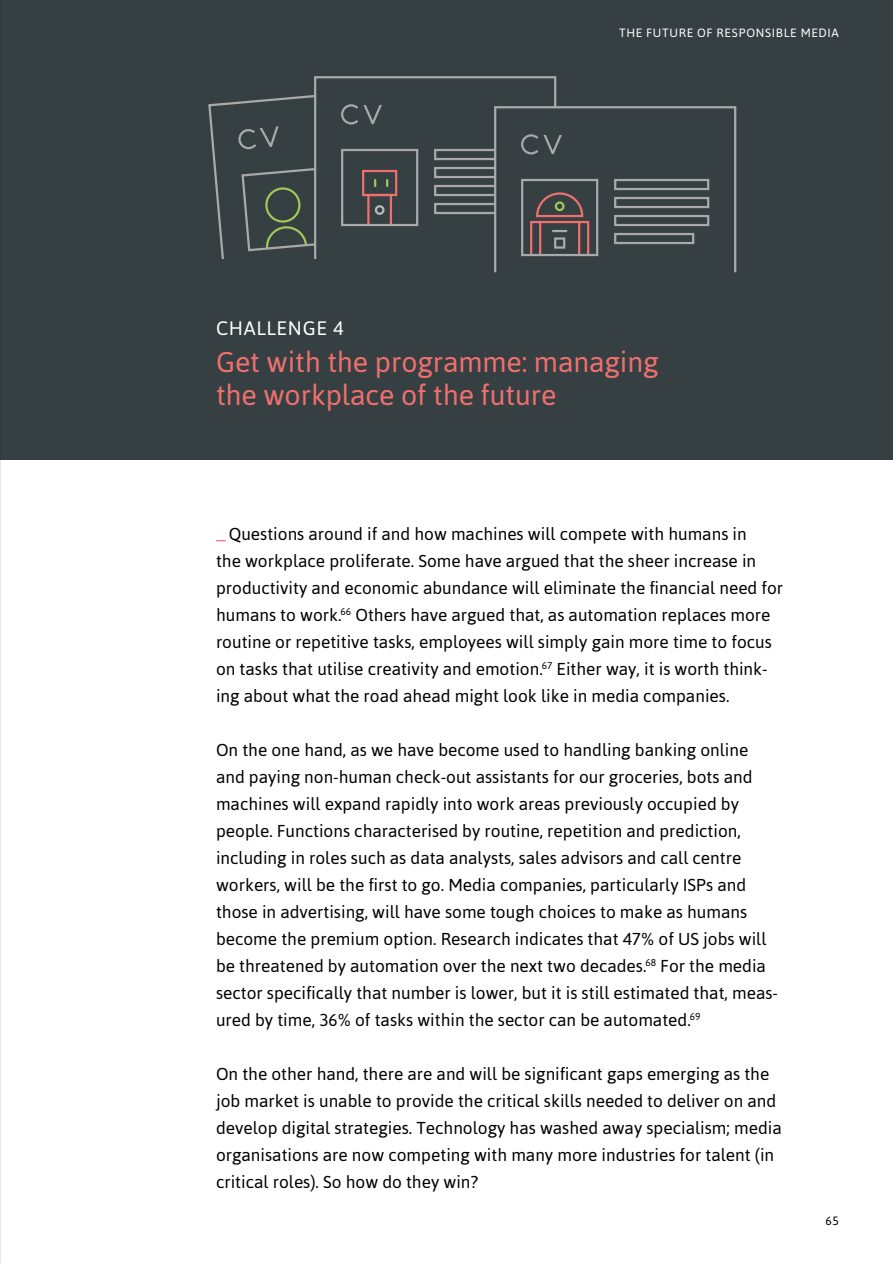
<style>
.page{position:relative;width:893px;height:1263px;background:#fff}
.page>*{position:absolute;margin:0;border:0;box-sizing:border-box;transform-origin:0 0}
.t1{font:28.5px/33px "Asap";letter-spacing:-.005em;color:#ee706e}
.t2{font:19.5px "Asap";letter-spacing:.035em;color:#fff}
.t3{font:17.25px/27px "Asap";color:#000}
.t4{font:12px "Asap";letter-spacing:.06em;color:#fff}
.t5{font:12px "Asap";color:#000}
</style>
<div class="page">
<div style="left:0;top:0;width:893px;height:459px;background:#363f41"></div>
<svg style="left:208px;top:95px;width:106px;height:164px"></svg>
<svg style="left:237px;top:122px;width:44px;height:29px"></svg>
<svg style="left:240px;top:166px;width:74px;height:87px"></svg>
<div style="left:314px;top:76px;width:242px;height:185px;background:#363f41;border:2px solid #a8aaaa"></div>
<svg style="left:341px;top:157px;width:78px;height:70px"></svg>
<div style="left:375px;top:205px;width:10px;height:10px;border:2px solid #b9baba;border-radius:50%"></div>
<svg style="left:341px;top:104px;width:41px;height:21px"></svg>
<div style="left:341px;top:149px;width:77px;height:77px;border:2px solid #a8aaaa"></div>
<div style="left:434px;top:149px;width:95px;height:11px;border:2px solid #a8aaaa"></div>
<div style="left:434px;top:167px;width:95px;height:11px;border:2px solid #a8aaaa"></div>
<div style="left:434px;top:185px;width:95px;height:11px;border:2px solid #a8aaaa"></div>
<div style="left:434px;top:203px;width:80px;height:11px;border:2px solid #a8aaaa"></div>
<div style="left:0;top:259px;width:893px;height:44px;background:#363f41"></div>
<div style="left:494px;top:106px;width:242px;height:167px;background:#363f41;border:2px solid #a8aaaa"></div>
<svg style="left:521px;top:134px;width:41px;height:21px"></svg>
<div style="left:614px;top:179px;width:95px;height:11px;border:2px solid #a8aaaa"></div>
<div style="left:614px;top:197px;width:95px;height:11px;border:2px solid #a8aaaa"></div>
<div style="left:614px;top:215px;width:95px;height:11px;border:2px solid #a8aaaa"></div>
<div style="left:614px;top:233px;width:80px;height:11px;border:2px solid #a8aaaa"></div>
<svg style="left:529px;top:192px;width:61px;height:65px"></svg>
<div style="left:554px;top:237px;width:11px;height:12px;border:2px solid #a8aaaa"></div>
<div style="left:521px;top:179px;width:77px;height:77px;border:2px solid #a8aaaa"></div>
<hr style="left:0;top:0;width:1px;height:1263px;background:#d0d0d0">
<p class="t4" style="left:619px;top:26px;width:221px">THE FUTURE OF RESPONSIBLE MEDIA</p>
<p class="t2" style="left:216px;top:316px;width:129px">CHALLENGE 4</p>
<h1 class="t1" style="left:216px;top:345px;width:444px">Get with the programme: managing the workplace of the future</h1>
<p class="t3" style="left:216px;top:520px;width:569px;text-indent:13px">Questions around if and how machines will compete with humans in<br>the workplace proliferate. Some have argued that the sheer increase in productivity and economic abundance will eliminate the financial need for humans to work.<sup>66</sup> Others have argued that, as automation replaces more routine or repetitive tasks, employees will simply gain more time to focus on tasks that utilise creativity and emotion.<sup>67</sup> Either way, it is worth think&shy;ing about what the road ahead might look like in media companies.</p>
<p class="t3" style="left:216px;top:736px;width:564px">On the one hand, as we have become used to handling banking online and paying non-human check-out assistants for our groceries, bots and machines will expand rapidly into work areas previously occupied by people. Functions characterised by routine, repetition and prediction, including in roles such as data analysts, sales advisors and call centre workers, will be the first to go. Media companies, particularly ISPs and those in advertising, will have some tough choices to make as humans become the premium option. Research indicates that 47% of US jobs will be threatened by automation over the next two decades.<sup>68</sup> For the media sector specifically that number is lower, but it is still estimated that, meas&shy;ured by time, 36% of tasks within the sector can be automated.<sup>69</sup></p>
<p class="t3" style="left:216px;top:1060px;width:567px">On the other hand, there are and will be significant gaps emerging as the job market is unable to provide the critical skills needed to deliver on and develop digital strategies. Technology has washed away specialism; media organisations are now competing with many more industries for talent (in critical roles). So how do they win?</p>
<p class="t5" style="left:825px;top:1214px;width:15px">65</p>
</div>
